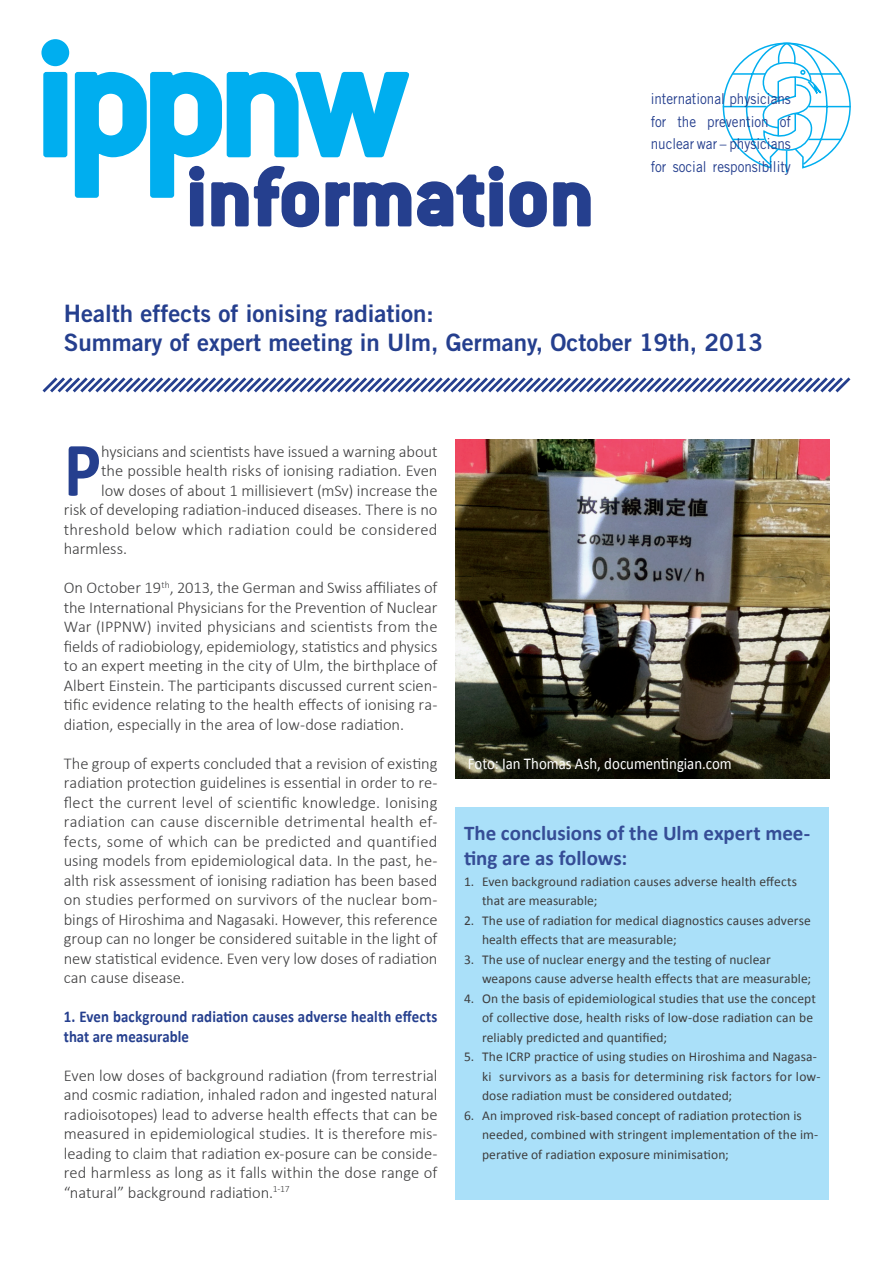
<style>
.page{position:relative;width:893px;height:1263px;background:#fff}
.page>*{position:absolute;margin:0;border:0;box-sizing:border-box;transform-origin:0 0}
.t1{font:700 180px "Conduit ITC Std";letter-spacing:-.06em;color:#00aeef}
.t2{font:700 90px "Conduit ITC Std";color:#253f8e}
.t3{font:700 78px "Calibri";color:#253f8e;scale:.9 1}
.t4{font:24px/28.8px "Trade Gothic LT Std Bd 2";color:#253f8e}
.t5{font:700 21px/25.2px "Calibri";color:#354d96}
.t6{font:300 16.5px/19.5px "Calibri";letter-spacing:-.005em;color:#3e3e3f;text-align:justify}
.t7{font:700 16.5px/19.5px "Calibri";letter-spacing:.01em;color:#253f8e;scale:.9 1}
.t8{font:300 16.5px "Calibri";letter-spacing:.02em;color:#3e3e3f}
.t9{font:16.5px "Calibri";color:#fff;scale:.9 1}
.t10{font:15px/22.5px "Trade Gothic LT Std";color:#253f8e;text-align:justify;scale:.9 1}
.t11{font:13.5px/19.5px "Calibri";letter-spacing:.005em;color:#3e3e3f}
</style>
<div class="page">
<img style="left:455px;top:440px;width:374px;height:338px">
<svg style="left:41px;top:39px;width:550px;height:189px"></svg>
<svg style="left:722px;top:42px;width:129px;height:131px"></svg>
<svg style="left:42px;top:377px;width:809px;height:16px"></svg>
<div style="left:455px;top:807px;width:374px;height:392px;background:#aae0f9"></div>
<h1 class="t1" style="left:34px;top:-9px;width:375px">ippnw</h1>
<h2 class="t2" style="left:186px;top:142px;width:410px">information</h2>
<p class="t10" style="left:651px;top:87px;width:157px">international physicians for the prevention of nuclear war – physicians for social responsibility</p>
<h3 class="t4" style="left:64px;top:299px;width:701px">Health effects of ionising radiation:<br>Summary of expert meeting in Ulm, Germany, October 19th, 2013</h3>
<h3 class="t3" style="left:64px;top:420px;width:43px">P</h3>
<p class="t6" style="left:101px;top:441px;width:338px">hysicians and scientists have issued a warning about</p>
<p class="t6" style="left:101px;top:461px;width:338px">the possible health risks of ionising radiation. Even</p>
<p class="t6" style="left:101px;top:480px;width:338px">low doses of about 1 millisievert (mSv) increase the</p>
<p class="t6" style="left:64px;top:500px;width:375px">risk of developing radiation-induced diseases. There is no</p>
<p class="t8" style="left:64px;top:519px;width:375px">threshold below which radiation could be considered</p>
<p class="t6" style="left:64px;top:539px;width:65px">harmless.</p>
<p class="t6" style="left:64px;top:578px;width:375px">On October 19<sup>th</sup>, 2013, the German and Swiss affiliates of the International Physicians for the Prevention of Nuclear War (IPPNW) invited physicians and scientists from the fields of radiobiology, epidemiology, statistics and physics to an expert meeting in the city of Ulm, the birthplace of Albert Einstein. The participants discussed current scien&shy;tific evidence relating to the health effects of ionising ra&shy;diation, especially in the area of low-dose radiation.</p>
<p class="t6" style="left:64px;top:753px;width:375px">The group of experts concluded that a revision of existing radiation protection guidelines is essential in order to re&shy;flect the current level of scientific knowledge. Ionising radiation can cause discernible detrimental health ef&shy;fects, some of which can be predicted and quantified using models from epidemiological data. In the past, he&shy;alth risk assessment of ionising radiation has been based on studies performed on survivors of the nuclear bom&shy;bings of Hiroshima and Nagasaki. However, this reference group can no longer be considered suitable in the light of new statistical evidence. Even very low doses of radiation can cause disease.</p>
<p class="t7" style="left:64px;top:1007px;width:417px">1. Even background radiation causes adverse health effects that are measurable</p>
<p class="t6" style="left:64px;top:1065px;width:375px">Even low doses of background radiation (from terrestrial and cosmic radiation, inhaled radon and ingested natural radioisotopes) lead to adverse health effects that can be measured in epidemiological studies. It is therefore mis&shy;leading to claim that radiation ex-posure can be conside&shy;red harmless as long as it falls within the dose range of “natural” background radiation.<sup>1-17</sup></p>
<p class="t9" style="left:468px;top:753px;width:295px">Foto: Ian Thomas Ash, documentingian.com</p>
<p class="t5" style="left:464px;top:820px;width:348px">The conclusions of the Ulm expert mee&shy;ting are as follows:</p>
<p class="t11" style="left:482px;top:871px;width:317px;text-indent:-18px">1. Even background radiation causes adverse health effects that are measurable;</p>
<p class="t11" style="left:482px;top:910px;width:330px;text-indent:-18px">2. The use of radiation for medical diagnostics causes adverse health effects that are measurable;</p>
<p class="t11" style="left:482px;top:949px;width:331px;text-indent:-18px">3. The use of nuclear energy and the testing of nuclear weapons cause adverse health effects that are measurable;</p>
<p class="t11" style="left:482px;top:988px;width:335px;text-indent:-18px">4. On the basis of epidemiological studies that use the concept of collective dose, health risks of low-dose radiation can be reliably predicted and quantified;</p>
<p class="t11" style="left:482px;top:1047px;width:340px;text-indent:-18px">5. The ICRP practice of using studies on Hiroshima and Nagasa&shy;ki survivors as a basis for determining risk factors for low&shy;dose radiation must be considered outdated;</p>
<p class="t11" style="left:482px;top:1105px;width:338px;text-indent:-18px">6. An improved risk-based concept of radiation protection is needed, combined with stringent implementation of the im&shy;perative of radiation exposure minimisation;</p>
</div>
